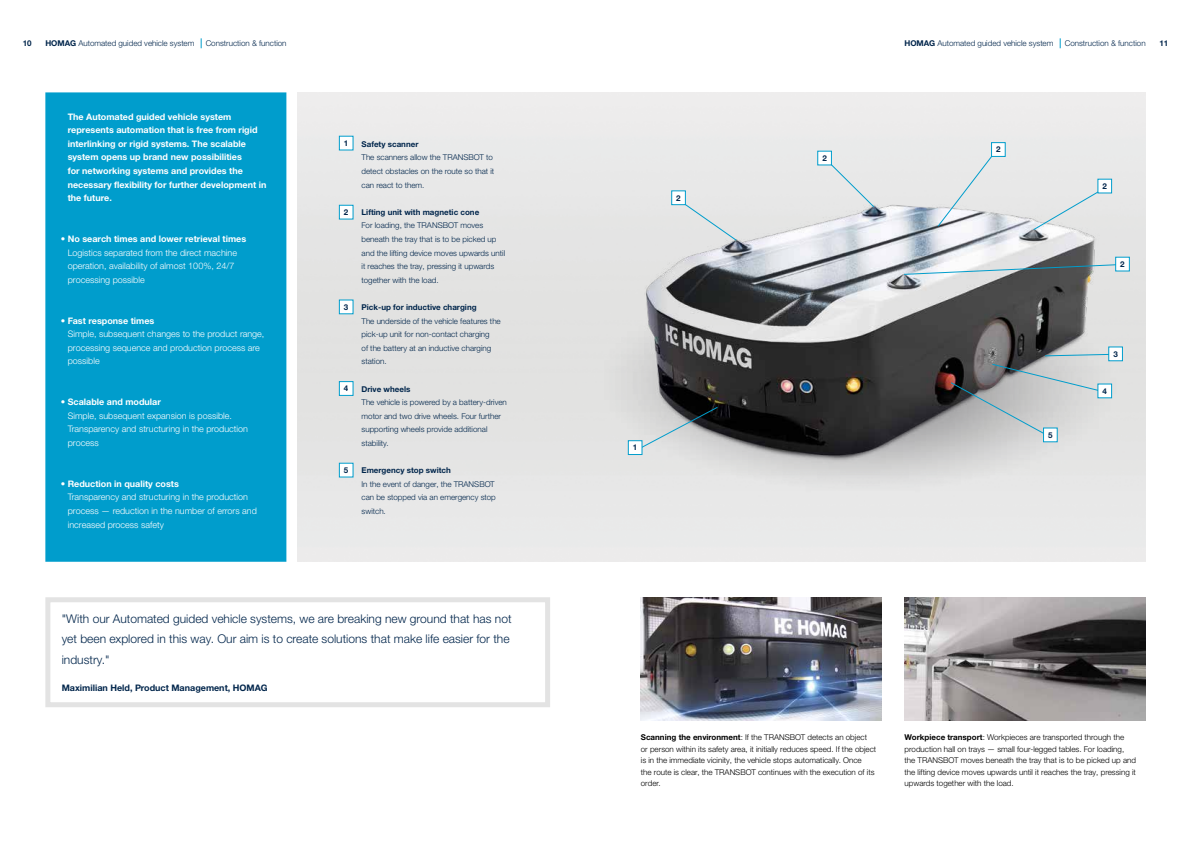
<style>
.page{position:relative;width:1191px;height:842px;background:#fff}
.page>*{position:absolute;margin:0;border:0;box-sizing:border-box;transform-origin:0 0}
.t1{font:300 12px/20.5px "Helvetica Neue LTW1 G";color:#00254b}
.t2{font:300 9px/13.6px "Helvetica Neue LTW1 G";color:#fff}
.t3{font:700 9px/13.6px "Helvetica Neue LTW1 G";color:#fff}
.t4{font:700 9px "Helvetica Neue LTW1 G";color:#00254b}
.t5{font:300 8px/13.6px "Helvetica Neue LTW1 G";color:#00254b}
.t6{font:300 8px/11.5px "Helvetica Neue LTW1 G";color:#000}
.t7{font:700 8px "Helvetica Neue LTW1 G";color:#00254b}
.s1{font-weight:700}
</style>
<div class="page">
<div style="left:298px;top:92px;width:847px;height:470px;background:#e7e7e7"></div>
<div style="left:45px;top:92px;width:241px;height:470px;background:#009dcc"></div>
<div style="left:339px;top:136px;width:14px;height:14px;background:#fff"></div>
<div style="left:339px;top:136px;width:14px;height:14px;border:1px solid #009dcc"></div>
<div style="left:339px;top:205px;width:14px;height:14px;background:#fff"></div>
<div style="left:339px;top:205px;width:14px;height:15px;border:1px solid #009dcc"></div>
<div style="left:339px;top:300px;width:14px;height:14px;background:#fff"></div>
<div style="left:339px;top:299px;width:14px;height:15px;border:1px solid #009dcc"></div>
<div style="left:339px;top:382px;width:14px;height:13px;background:#fff"></div>
<div style="left:339px;top:381px;width:14px;height:15px;border:1px solid #009dcc"></div>
<div style="left:339px;top:463px;width:14px;height:14px;background:#fff"></div>
<div style="left:339px;top:463px;width:14px;height:14px;border:1px solid #009dcc"></div>
<div style="left:45px;top:597px;width:505px;height:110px;border:5px solid #e3e3e3"></div>
<img style="left:904px;top:597px;width:241px;height:123px">
<img style="left:641px;top:597px;width:241px;height:123px">
<img style="left:569px;top:106px;width:576px;height:436px">
<div style="left:829px;top:163px;width:46px;height:45px;background:#e8e8e8"></div>
<div style="left:682px;top:202px;width:55px;height:39px;background:#e5e5e4"></div>
<svg style="left:903px;top:264px;width:217px;height:11px;background:#a0afb4"></svg>
<svg style="left:1032px;top:189px;width:70px;height:42px;background:#e0e4e5"></svg>
<svg style="left:632px;top:406px;width:87px;height:47px;background:#acafb1"></svg>
<svg style="left:949px;top:363px;width:150px;height:73px;background:#aeb0b1"></svg>
<svg style="left:1044px;top:353px;width:64px;height:4px"></svg>
<div style="left:817px;top:151px;width:14px;height:14px;background:#fff"></div>
<div style="left:817px;top:151px;width:15px;height:14px;border:1px solid #009dcc"></div>
<div style="left:671px;top:191px;width:14px;height:14px;background:#fff"></div>
<div style="left:671px;top:190px;width:15px;height:15px;border:1px solid #009dcc"></div>
<div style="left:1098px;top:179px;width:13px;height:14px;background:#fff"></div>
<div style="left:1097px;top:179px;width:15px;height:14px;border:1px solid #009dcc"></div>
<div style="left:1043px;top:428px;width:14px;height:14px;background:#fff"></div>
<div style="left:628px;top:441px;width:14px;height:13px;background:#fff"></div>
<div style="left:628px;top:440px;width:14px;height:15px;border:1px solid #009dcc"></div>
<div style="left:1108px;top:347px;width:14px;height:14px;background:#fff"></div>
<div style="left:1108px;top:346px;width:15px;height:15px;border:1px solid #009dcc"></div>
<div style="left:1098px;top:384px;width:13px;height:14px;background:#fff"></div>
<div style="left:1097px;top:383px;width:15px;height:15px;border:1px solid #009dcc"></div>
<svg style="left:936px;top:155px;width:57px;height:73px;background:#dfe3e5"></svg>
<div style="left:1115px;top:257px;width:14px;height:14px;background:#fff"></div>
<div style="left:1115px;top:257px;width:14px;height:14px;border:1px solid #009dcc"></div>
<div style="left:991px;top:143px;width:14px;height:13px;background:#fff"></div>
<div style="left:991px;top:142px;width:14px;height:15px;border:1px solid #009dcc"></div>
<p class="t5" style="left:45px;top:37px;width:151px"><span class="s1">HOMAG</span> Automated guided vehicle system</p>
<p class="t5" style="left:206px;top:37px;width:82px">Construction &amp; function</p>
<p class="t5" style="left:904px;top:37px;width:151px"><span class="s1">HOMAG</span> Automated guided vehicle system</p>
<p class="t5" style="left:1064px;top:37px;width:82px">Construction &amp; function</p>
<p class="t7" style="left:23px;top:39px;width:10px">10</p>
<p class="t7" style="left:1159px;top:39px;width:10px">11</p>
<p class="t3" style="left:68px;top:110px;width:200px">The Automated guided vehicle system represents automation that is free from rigid interlinking or rigid systems. The scalable system opens up brand new possibilities<br>for networking systems and provides the necessary flexibility for further development in the future.</p>
<p class="t3" style="left:61px;top:232px;width:187px">• No search times and lower retrieval times</p>
<p class="t2" style="left:68px;top:246px;width:171px">Logistics separated from the direct machine operation, availability of almost 100%, 24/7 processing possible</p>
<p class="t3" style="left:61px;top:314px;width:95px">• Fast response times</p>
<p class="t2" style="left:68px;top:327px;width:198px">Simple, subsequent changes to the product range, processing sequence and production process are possible</p>
<p class="t3" style="left:61px;top:395px;width:102px">• Scalable and modular</p>
<p class="t2" style="left:68px;top:409px;width:182px">Simple, subsequent expansion is possible.<br>Transparency and structuring in the production process</p>
<p class="t3" style="left:61px;top:477px;width:120px">• Reduction in quality costs</p>
<p class="t2" style="left:68px;top:490px;width:191px">Transparency and structuring in the production process — reduction in the number of errors and increased process safety</p>
<p class="t7" style="left:344px;top:138px;width:6px">1</p>
<p class="t7" style="left:361px;top:139px;width:58px">Safety scanner</p>
<p class="t5" style="left:361px;top:151px;width:134px">The scanners allow the TRANSBOT to detect obstacles on the route so that it can react to them.</p>
<p class="t7" style="left:344px;top:207px;width:6px">2</p>
<p class="t7" style="left:361px;top:207px;width:119px">Lifting unit with magnetic cone</p>
<p class="t5" style="left:361px;top:219px;width:145px">For loading, the TRANSBOT moves beneath the tray that is to be picked up and the lifting device moves upwards until it reaches the tray, pressing it upwards together with the load.</p>
<p class="t7" style="left:344px;top:302px;width:6px">3</p>
<p class="t7" style="left:361px;top:302px;width:117px">Pick-up for inductive charging</p>
<p class="t5" style="left:361px;top:314px;width:141px">The underside of the vehicle features the pick-up unit for non-contact charging<br>of the battery at an inductive charging station.</p>
<p class="t7" style="left:344px;top:384px;width:6px">4</p>
<p class="t7" style="left:361px;top:384px;width:50px">Drive wheels</p>
<p class="t5" style="left:361px;top:396px;width:147px">The vehicle is powered by a battery-driven motor and two drive wheels. Four further supporting wheels provide additional stability.</p>
<p class="t7" style="left:344px;top:465px;width:6px">5</p>
<p class="t7" style="left:361px;top:465px;width:91px">Emergency stop switch</p>
<p class="t5" style="left:361px;top:477px;width:136px">In the event of danger, the TRANSBOT can be stopped via an emergency stop switch.</p>
<h1 class="t1" style="left:62px;top:608px;width:451px">"With our Automated guided vehicle systems, we are breaking new ground that has not yet been explored in this way. Our aim is to create solutions that make life easier for the industry."</h1>
<p class="t4" style="left:62px;top:682px;width:207px">Maximilian Held, Product Management, HOMAG</p>
<p class="t7" style="left:676px;top:193px;width:6px">2</p>
<p class="t7" style="left:633px;top:443px;width:6px">1</p>
<p class="t7" style="left:822px;top:153px;width:6px">2</p>
<p class="t7" style="left:996px;top:145px;width:6px">2</p>
<p class="t7" style="left:1048px;top:430px;width:6px">5</p>
<p class="t7" style="left:1102px;top:181px;width:6px">2</p>
<p class="t7" style="left:1120px;top:259px;width:6px">2</p>
<p class="t7" style="left:1113px;top:349px;width:6px">3</p>
<p class="t7" style="left:1102px;top:386px;width:6px">4</p>
<p class="t6" style="left:641px;top:732px;width:237px"><span class="s1">Scanning the environment</span>: If the TRANSBOT detects an object<br>or person within its safety area, it initially reduces speed. If the object is in the immediate vicinity, the vehicle stops automatically. Once<br>the route is clear, the TRANSBOT continues with the execution of its order.</p>
<p class="t6" style="left:904px;top:732px;width:233px"><span class="s1">Workpiece transport</span>: Workpieces are transported through the production hall on trays — small four-legged tables. For loading, the TRANSBOT moves beneath the tray that is to be picked up and the lifting device moves upwards until it reaches the tray, pressing it upwards together with the load.</p>
</div>
